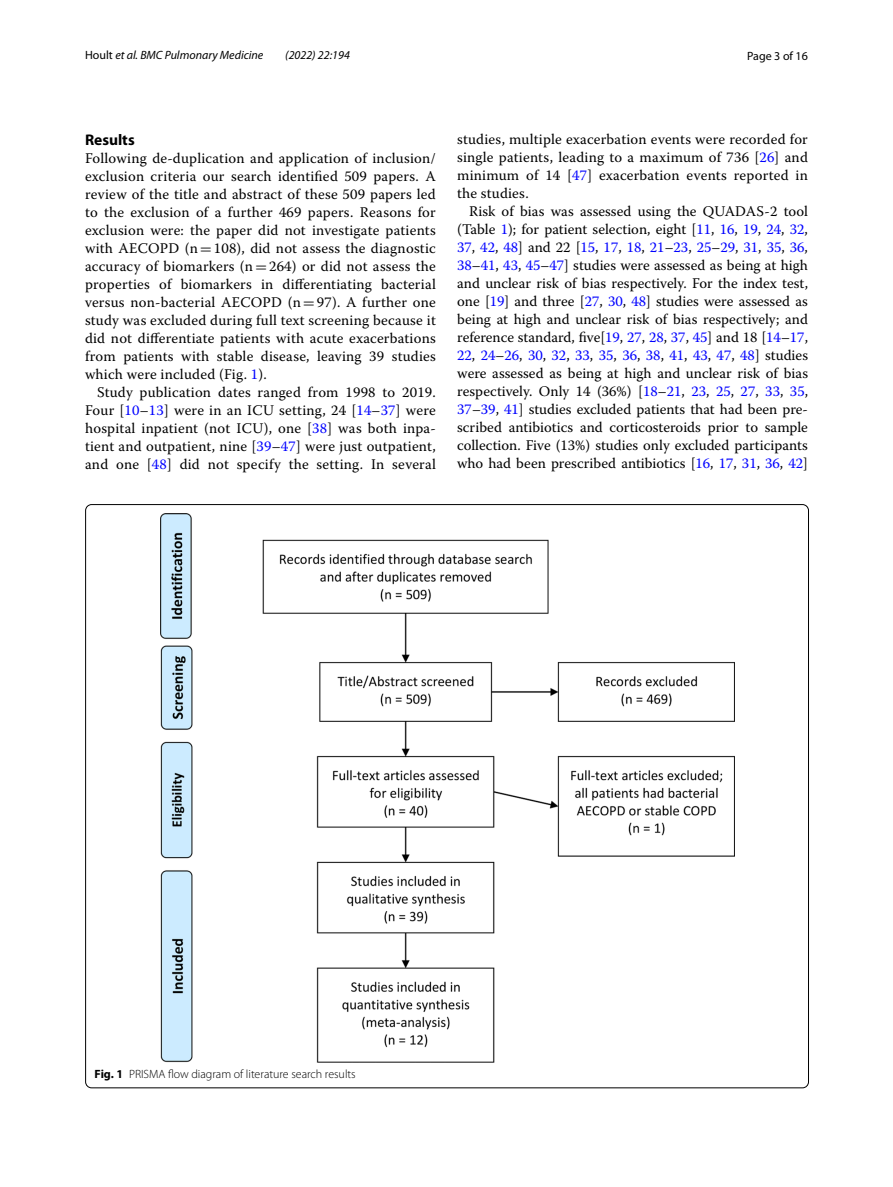
<style>
.page{position:relative;width:893px;height:1187px;background:#fff}
.page>*{position:absolute;margin:0;border:0;box-sizing:border-box;transform-origin:0 0}
.t1{font:700 15.45px "Myriad Pro";color:#000}
.t2{font:14.7px/18px "Warnock Pro";letter-spacing:.015em;color:#000;text-align:justify}
.t3{font:300 12px "Myriad Pro";color:#000}
.t4{font:italic 12px "Myriad Pro";color:#000}
.t5{font:12px "Myriad Pro";color:#000}
.s1{font-style:normal}
.s2{font-family:"MTSY"}
.s3{color:#00f}
.s4{font-weight:700}
</style>
<div class="page">
<img style="left:160px;top:513px;width:574px;height:549px">
<p class="t4" style="left:85px;top:48px;width:180px"><span class="s1">Hoult</span> et al. BMC Pulmonary Medicine</p>
<p class="t4" style="left:285px;top:48px;width:66px">(2022) 22:194</p>
<p class="t5" style="left:747px;top:48px;width:62px">Page 3 of 16</p>
<p class="t1" style="left:85px;top:129px;width:51px">Results</p>
<p class="t2" style="left:85px;top:148px;width:352px">Following de-duplication and application of inclusion/ exclusion criteria our search identified 509 papers. A review of the title and abstract of these 509 papers led to the exclusion of a further 469 papers. Reasons for exclusion were: the paper did not investigate patients with AECOPD (n<span class="s2">=</span>108), did not assess the diagnostic accuracy of biomarkers (n<span class="s2">=</span>264) or did not assess the properties of biomarkers in differentiating bacterial versus non-bacterial AECOPD (n<span class="s2">=</span>97). A further one study was excluded during full text screening because it did not differentiate patients with acute exacerbations from patients with stable disease, leaving 39 studies which were included (Fig. <span class="s3">1</span>).</p>
<p class="t2" style="left:85px;top:382px;width:352px;text-indent:12px">Study publication dates ranged from 1998 to 2019.<br>Four [<span class="s3">10</span>–<span class="s3">13</span>] were in an ICU setting, 24 [<span class="s3">14</span>–<span class="s3">37</span>] were hospital inpatient (not ICU), one [<span class="s3">38</span>] was both inpa&shy;tient and outpatient, nine [<span class="s3">39</span>–<span class="s3">47</span>] were just outpatient, and one [<span class="s3">48</span>] did not specify the setting. In several</p>
<p class="t2" style="left:457px;top:130px;width:352px">studies, multiple exacerbation events were recorded for single patients, leading to a maximum of 736 [<span class="s3">26</span>] and minimum of 14 [<span class="s3">47</span>] exacerbation events reported in the studies.</p>
<p class="t2" style="left:457px;top:202px;width:352px;text-indent:12px">Risk of bias was assessed using the QUADAS-2 tool (Table <span class="s3">1</span>); for patient selection, eight [<span class="s3">11</span>, <span class="s3">16</span>, <span class="s3">19</span>, <span class="s3">24</span>, <span class="s3">32</span>, <span class="s3">37</span>, <span class="s3">42</span>, <span class="s3">48</span>] and 22 [<span class="s3">15</span>, <span class="s3">17</span>, <span class="s3">18</span>, <span class="s3">21</span>–<span class="s3">23</span>, <span class="s3">25</span>–<span class="s3">29</span>, <span class="s3">31</span>, <span class="s3">35</span>, <span class="s3">36</span>, <span class="s3">38</span>–<span class="s3">41</span>, <span class="s3">43</span>, <span class="s3">45</span>–<span class="s3">47</span>] studies were assessed as being at high and unclear risk of bias respectively. For the index test, one [<span class="s3">19</span>] and three [<span class="s3">27</span>, <span class="s3">30</span>, <span class="s3">48</span>] studies were assessed as being at high and unclear risk of bias respectively; and reference standard, five[<span class="s3">19</span>, <span class="s3">27</span>, <span class="s3">28</span>, <span class="s3">37</span>, <span class="s3">45</span>] and 18 [<span class="s3">14</span>–<span class="s3">17</span>, <span class="s3">22</span>, <span class="s3">24</span>–<span class="s3">26</span>, <span class="s3">30</span>, <span class="s3">32</span>, <span class="s3">33</span>, <span class="s3">35</span>, <span class="s3">36</span>, <span class="s3">38</span>, <span class="s3">41</span>, <span class="s3">43</span>, <span class="s3">47</span>, <span class="s3">48</span>] studies were assessed as being at high and unclear risk of bias respectively. Only 14 (36%) [<span class="s3">18</span>–<span class="s3">21</span>, <span class="s3">23</span>, <span class="s3">25</span>, <span class="s3">27</span>, <span class="s3">33</span>, <span class="s3">35</span>, <span class="s3">37</span>–<span class="s3">39</span>, <span class="s3">41</span>] studies excluded patients that had been pre&shy;scribed antibiotics and corticosteroids prior to sample collection. Five (13%) studies only excluded participants who had been prescribed antibiotics [<span class="s3">16</span>, <span class="s3">17</span>, <span class="s3">31</span>, <span class="s3">36</span>, <span class="s3">42</span>]</p>
<p class="t3" style="left:95px;top:1066px;width:263px"><span class="s4">Fig. 1</span> PRISMA flow diagram of literature search results</p>
</div>
